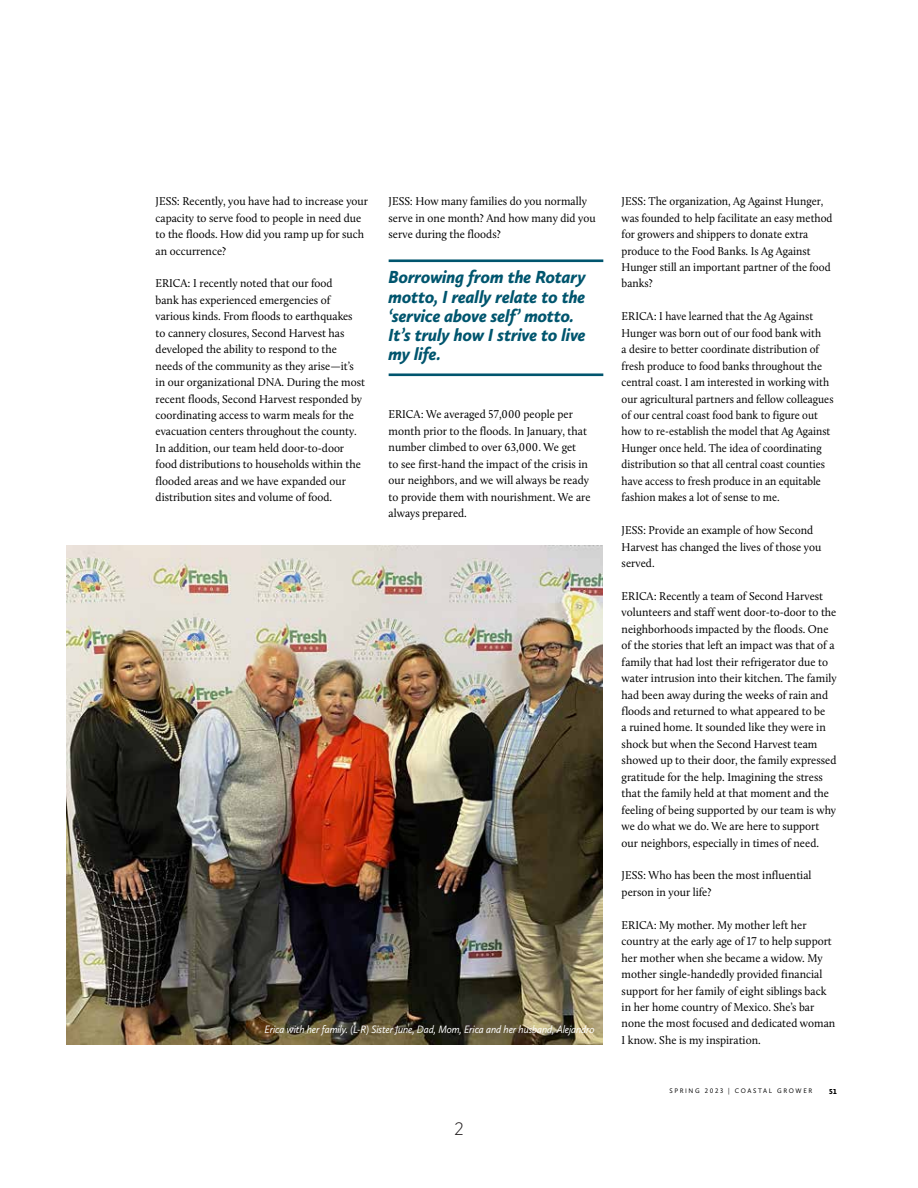
<style>
.page{position:relative;width:918px;height:1188px;background:#fff}
.page>*{position:absolute;margin:0;border:0;box-sizing:border-box;transform-origin:0 0}
.t1{font:italic 900 18.15px/19px "Calluna Sans";color:#00556e;scale:.95 1}
.t2{font:300 18px "Gotham Narrow";color:#231f20}
.t3{font:11.7px/16.5px "Calluna";color:#000;scale:.96 1}
.t4{font:italic 11.1px "Calluna Sans";letter-spacing:-.015em;color:#fff;scale:.94 1}
.t5{font:900 7.5px "Calluna Sans";color:#000}
.t6{font:6.9px "Calluna Sans";letter-spacing:.25em;color:#000;scale:.95 1}
</style>
<div class="page">
<img style="left:66px;top:545px;width:537px;height:500px">
<hr style="left:389px;top:259px;width:214px;height:3px;background:#00556e">
<hr style="left:389px;top:373px;width:214px;height:3px;background:#00556e">
<p class="t3" style="left:156px;top:193px;width:223px">JESS: Recently, you have had to increase your capacity to serve food to people in need due to the floods. How did you ramp up for such an occurrence?</p>
<p class="t3" style="left:156px;top:275px;width:220px">ERICA: I recently noted that our food<br>bank has experienced emergencies of various kinds. From floods to earthquakes to cannery closures, Second Harvest has developed the ability to respond to the needs of the community as they arise—it’s in our organizational DNA. During the most recent floods, Second Harvest responded by coordinating access to warm meals for the evacuation centers throughout the county.<br>In addition, our team held door-to-door food distributions to households within the flooded areas and we have expanded our distribution sites and volume of food.</p>
<p class="t3" style="left:389px;top:193px;width:217px">JESS: How many families do you normally serve in one month? And how many did you serve during the floods?</p>
<p class="t1" style="left:389px;top:268px;width:209px">Borrowing from the Rotary motto, I really relate to the ‘service above self’ motto.<br>It’s truly how I strive to live my life.</p>
<p class="t3" style="left:389px;top:406px;width:212px">ERICA: We averaged 57,000 people per month prior to the floods. In January, that number climbed to over 63,000. We get<br>to see first-hand the impact of the crisis in our neighbors, and we will always be ready to provide them with nourishment. We are always prepared.</p>
<p class="t4" style="left:264px;top:1022px;width:353px">Erica with her family. (L-R) Sister June, Dad, Mom, Erica and her husband, Alejandro</p>
<h2 class="t2" style="left:454px;top:1118px;width:11px">2</h2>
<p class="t3" style="left:622px;top:193px;width:221px">JESS: The organization, Ag Against Hunger, was founded to help facilitate an easy method for growers and shippers to donate extra produce to the Food Banks. Is Ag Against Hunger still an important partner of the food banks?</p>
<p class="t3" style="left:622px;top:308px;width:222px">ERICA: I have learned that the Ag Against Hunger was born out of our food bank with<br>a desire to better coordinate distribution of fresh produce to food banks throughout the central coast. I am interested in working with our agricultural partners and fellow colleagues of our central coast food bank to figure out how to re-establish the model that Ag Against Hunger once held. The idea of coordinating distribution so that all central coast counties have access to fresh produce in an equitable fashion makes a lot of sense to me.</p>
<p class="t3" style="left:622px;top:522px;width:210px">JESS: Provide an example of how Second<br>Harvest has changed the lives of those you served.</p>
<p class="t3" style="left:622px;top:588px;width:225px">ERICA: Recently a team of Second Harvest volunteers and staff went door-to-door to the neighborhoods impacted by the floods. One of the stories that left an impact was that of a family that had lost their refrigerator due to water intrusion into their kitchen. The family had been away during the weeks of rain and floods and returned to what appeared to be<br>a ruined home. It sounded like they were in shock but when the Second Harvest team showed up to their door, the family expressed gratitude for the help. Imagining the stress that the family held at that moment and the feeling of being supported by our team is why we do what we do. We are here to support our neighbors, especially in times of need.</p>
<p class="t3" style="left:622px;top:867px;width:199px">JESS: Who has been the most influential person in your life?</p>
<p class="t3" style="left:622px;top:916px;width:224px">ERICA: My mother. My mother left her country at the early age of 17 to help support her mother when she became a widow. My mother single-handedly provided financial support for her family of eight siblings back in her home country of Mexico. She’s bar none the most focused and dedicated woman I know. She is my inspiration.</p>
<p class="t6" style="left:669px;top:1087px;width:152px">SPRING 2023 | COASTAL GROWER</p>
<p class="t5" style="left:829px;top:1087px;width:9px">51</p>
</div>
